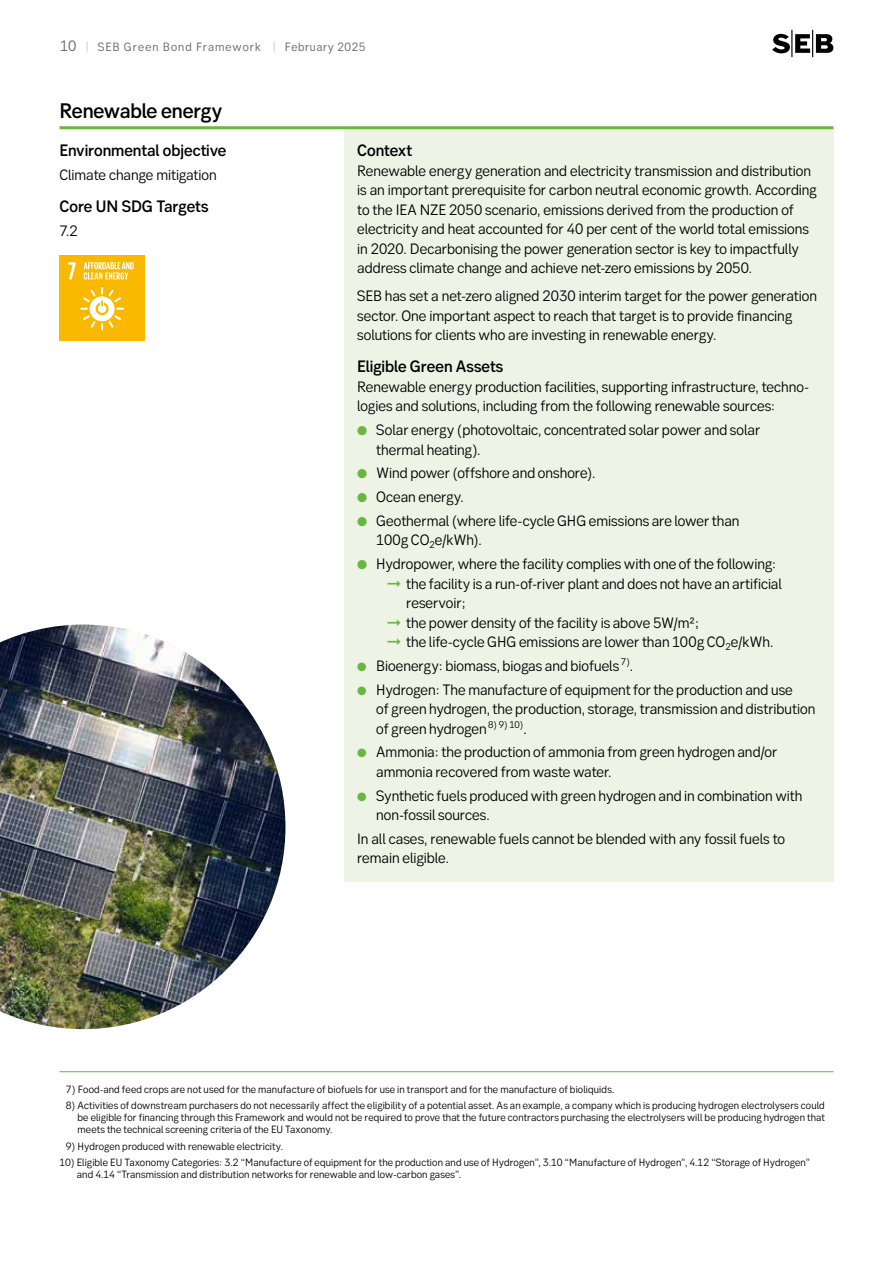
<style>
.page{position:relative;width:893px;height:1263px;background:#fff}
.page>*{position:absolute;margin:0;border:0;box-sizing:border-box;transform-origin:0 0}
.t1{font:500 21px "SEB Sans Serif";letter-spacing:-.01em;color:#000}
.t2{font:500 16.5px "SEB Sans Serif";letter-spacing:-.005em;color:#000}
.t3{font:15px/19.5px "SEB Sans Serif";color:#000}
.t4{font:12px "SEB Sans Serif";letter-spacing:.075em;color:#646363}
.t5{font:10.5px/12px "SEB Sans Serif";letter-spacing:.01em;color:#000;text-align:justify}
.s1{font-size:15px}
.s2{color:#b0d38f}
.s3{color:#6bb640}
</style>
<div class="page">
<svg style="left:772px;top:30px;width:61px;height:27px"></svg>
<div style="left:344px;top:128px;width:489px;height:753px;background:#edf4e6"></div>
<div style="left:60px;top:255px;width:85px;height:85px;background:#fbb800"></div>
<svg style="left:68px;top:262px;width:7px;height:17px"></svg>
<svg style="left:80px;top:287px;width:44px;height:43px"></svg>
<svg style="left:84px;top:262px;width:50px;height:17px"></svg>
<hr style="left:60px;top:1071px;width:773px;height:1px;background:#6bb640">
<hr style="left:60px;top:126px;width:773px;height:3px;background:#6bb640">
<img style="left:0;top:624px;width:285px;height:405px">
<p class="t4" style="left:60px;top:40px;width:307px"><span class="s1">10</span> <span class="s2">|</span> SEB Green Bond Framework <span class="s2">|</span> February 2025</p>
<h1 class="t1" style="left:60px;top:98px;width:165px">Renewable energy</h1>
<p class="t2" style="left:60px;top:140px;width:168px">Environmental objective</p>
<p class="t3" style="left:60px;top:165px;width:159px">Climate change mitigation</p>
<p class="t2" style="left:60px;top:196px;width:150px">Core UN SDG Targets</p>
<p class="t3" style="left:60px;top:221px;width:20px">7.2</p>
<p class="t2" style="left:357px;top:140px;width:56px">Context</p>
<p class="t3" style="left:357px;top:160px;width:461px">Renewable energy generation and electricity transmission and distribution is an important prerequisite for carbon neutral economic growth. According to the IEA NZE 2050 scenario, emissions derived from the production of electricity and heat accounted for 40 per cent of the world total emissions in 2020. Decarbonising the power generation sector is key to impactfully address climate change and achieve net-zero emissions by 2050.</p>
<p class="t3" style="left:357px;top:286px;width:461px">SEB has set a net-zero aligned 2030 interim target for the power generation sector. One important aspect to reach that target is to provide financing solutions for clients who are investing in renewable energy.</p>
<p class="t2" style="left:357px;top:357px;width:147px">Eligible Green Assets</p>
<p class="t3" style="left:357px;top:377px;width:452px">Renewable energy production facilities, supporting infrastructure, techno&shy;logies and solutions, including from the following renewable sources:</p>
<p class="t3" style="left:376px;top:420px;width:386px;text-indent:-19px"><span class="s3">●</span> Solar energy (photovoltaic, concentrated solar power and solar thermal heating).</p>
<p class="t3" style="left:357px;top:463px;width:240px"><span class="s3">●</span> Wind power (offshore and onshore).</p>
<p class="t3" style="left:357px;top:487px;width:108px"><span class="s3">●</span> Ocean energy.</p>
<p class="t3" style="left:376px;top:511px;width:365px;text-indent:-19px"><span class="s3">●</span> Geothermal (where life-cycle GHG emissions are lower than<br>100g CO<sub>2</sub>e/kWh).</p>
<p class="t3" style="left:357px;top:554px;width:421px"><span class="s3">●</span> Hydropower, where the facility complies with one of the following:</p>
<p class="t3" style="left:387px;top:573px;width:396px"><span class="s3">➞</span> the facility is a run-of-river plant and does not have an artificial</p>
<p class="t3" style="left:406px;top:593px;width:61px">reservoir;</p>
<p class="t3" style="left:387px;top:612px;width:313px"><span class="s3">➞</span> the power density of the facility is above 5W/m2;</p>
<p class="t3" style="left:387px;top:632px;width:388px"><span class="s3">➞</span> the life-cycle GHG emissions are lower than 100g CO<sub>2</sub>e/kWh.</p>
<p class="t3" style="left:357px;top:656px;width:277px"><span class="s3">●</span> Bioenergy: biomass, biogas and biofuels <sup>7)</sup>.</p>
<p class="t3" style="left:376px;top:679px;width:441px;text-indent:-19px"><span class="s3">●</span> Hydrogen: The manufacture of equipment for the production and use<br>of green hydrogen, the production, storage, transmission and distribution of green hydrogen <sup>8)</sup> <sup>9)</sup> <sup>10)</sup>.</p>
<p class="t3" style="left:376px;top:742px;width:403px;text-indent:-19px"><span class="s3">●</span> Ammonia: the production of ammonia from green hydrogen and/or ammonia recovered from waste water.</p>
<p class="t3" style="left:376px;top:785px;width:428px;text-indent:-19px"><span class="s3">●</span> Synthetic fuels produced with green hydrogen and in combination with non-fossil sources.</p>
<p class="t3" style="left:357px;top:829px;width:429px">In all cases, renewable fuels cannot be blended with any fossil fuels to remain eligible.</p>
<p class="t5" style="left:66px;top:1083px;width:550px">7) Food-and feed crops are not used for the manufacture of biofuels for use in transport and for the manufacture of bioliquids.</p>
<p class="t5" style="left:77px;top:1100px;width:749px;text-indent:-12px">8) Activities of downstream purchasers do not necessarily affect the eligibility of a potential asset. As an example, a company which is producing hydrogen electrolysers could be eligible for financing through this Framework and would not be required to prove that the future contractors purchasing the electrolysers will be producing hydrogen that meets the technical screening criteria of the EU Taxonomy.</p>
<p class="t5" style="left:66px;top:1140px;width:219px">9) Hydrogen produced with renewable electricity.</p>
<p class="t5" style="left:77px;top:1156px;width:735px;text-indent:-17px">10) Eligible EU Taxonomy Categories: 3.2 “Manufacture of equipment for the production and use of Hydrogen”, 3.10 “Manufacture of Hydrogen”, 4.12 “Storage of Hydrogen” and 4.14 “Transmission and distribution networks for renewable and low-carbon gases”.</p>
</div>
